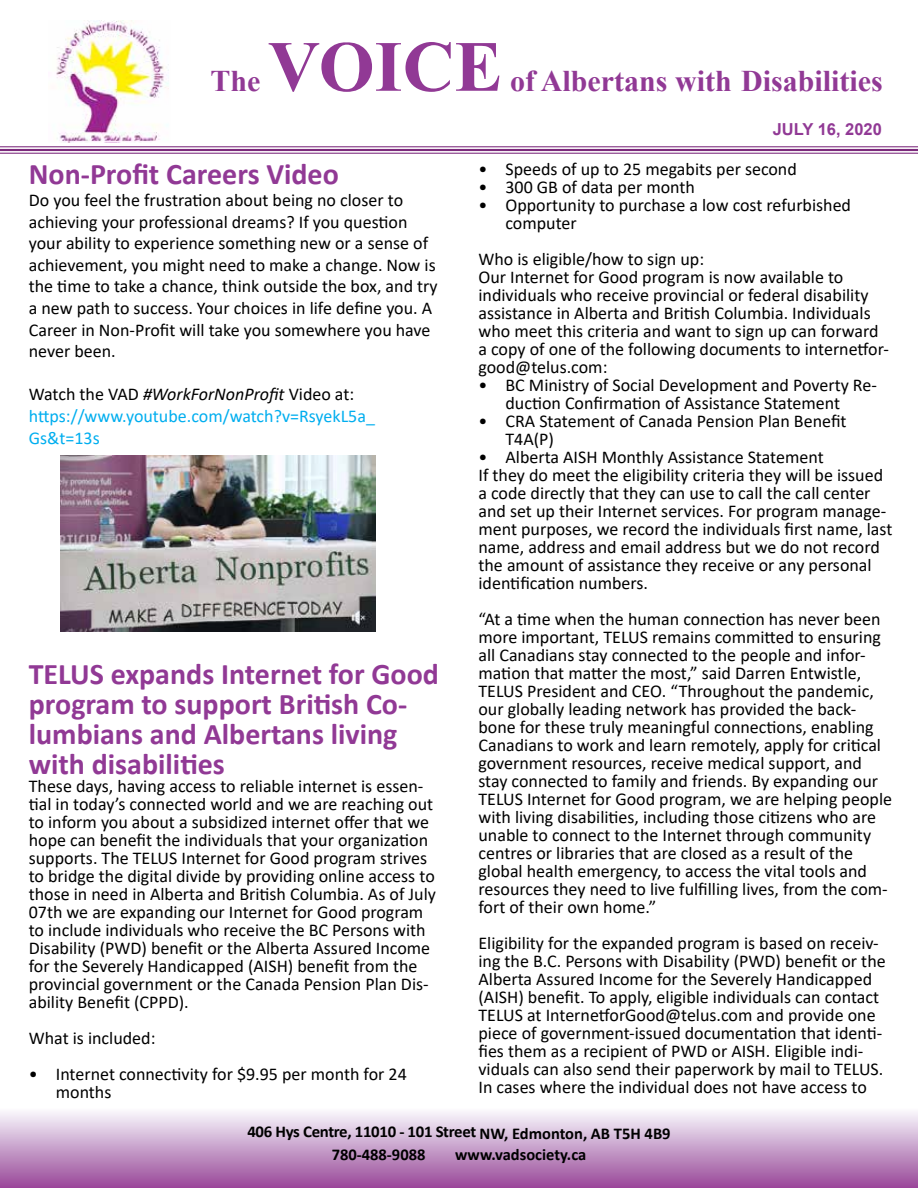
<style>
.page{position:relative;width:918px;height:1188px;background:#fff}
.page>*{position:absolute;margin:0;border:0;box-sizing:border-box;transform-origin:0 0}
.t1{font:700 72px "Times New Roman";color:#913995}
.t2{font:700 30px/30px "Calibri";color:#913995}
.t3{font:700 30px "Times New Roman";color:#913995}
.t4{font:18px/18px "Calibri";color:#000}
.t5{font:18px/21.6px "Calibri";color:#00aeef}
.t6{font:700 16.5px/22.5px "Calibri";letter-spacing:-.005em;color:#000}
.t7{font:700 16.5px "Arial";color:#913995}
.s1{color:#000}
.s2{font-style:italic;color:#000}
</style>
<div class="page">
<div style="left:0;top:1107px;width:918px;height:81px;background:linear-gradient(to bottom,#fcffff,#974698)"></div>
<img style="left:56px;top:20px;width:113px;height:122px">
<hr style="left:0;top:146px;width:918px;height:1px;background:#7c2a7c">
<hr style="left:0;top:149px;width:918px;height:2px;background:#7c2a7c">
<hr style="left:0;top:153px;width:918px;height:1px;background:#7c2a7c">
<img style="left:61px;top:455px;width:314px;height:177px">
<h2 class="t3" style="left:211px;top:59px;width:52px">The</h2>
<h1 class="t1" style="left:268px;top:15px;width:236px">VOICE</h1>
<h2 class="t3" style="left:510px;top:59px;width:374px">of Albertans with Disabilities</h2>
<p class="t7" style="left:773px;top:117px;width:111px">JULY 16, 2020</p>
<h2 class="t2" style="left:29px;top:159px;width:312px">Non-Profit Careers Video</h2>
<p class="t4" style="left:29px;top:189px;width:410px;line-height:21.6px">Do you feel the frustration about being no closer to achieving your professional dreams? If you question your ability to experience something new or a sense of achievement, you might need to make a change. Now is the time to take a chance, think outside the box, and try a new path to success. Your choices in life define you. A Career in Non-Profit will take you somewhere you have never been.</p>
<p class="t5" style="left:29px;top:383px;width:348px"><span class="s1">Watch the VAD</span> <span class="s2">#WorkForNonProfit</span> <span class="s1">Video at: </span>https://www.youtube.com/watch?v=RsyekL5a_<br>Gs&amp;t=13s</p>
<h2 class="t2" style="left:29px;top:658px;width:412px">TELUS expands Internet for Good program to support British Co&shy;lumbians and Albertans living with disabilities</h2>
<p class="t4" style="left:29px;top:776px;width:409px">These days, having access to reliable internet is essen&shy;tial in today’s connected world and we are reaching out to inform you about a subsidized internet offer that we hope can benefit the individuals that your organization supports. The TELUS Internet for Good program strives to bridge the digital divide by providing online access to those in need in Alberta and British Columbia. As of July 07th we are expanding our Internet for Good program to include individuals who receive the BC Persons with Disability (PWD) benefit or the Alberta Assured Income for the Severely Handicapped (AISH) benefit from the provincial government or the Canada Pension Plan Dis&shy;ability Benefit (CPPD).</p>
<p class="t4" style="left:29px;top:1028px;width:128px">What is included:</p>
<p class="t4" style="left:56px;top:1064px;width:353px;text-indent:-27px">• Internet connectivity for $9.95 per month for 24 months</p>
<p class="t4" style="left:478px;top:160px;width:320px">• Speeds of up to 25 megabits per second</p>
<p class="t4" style="left:478px;top:178px;width:218px">• 300 GB of data per month</p>
<p class="t4" style="left:505px;top:196px;width:347px;text-indent:-27px">• Opportunity to purchase a low cost refurbished computer</p>
<p class="t4" style="left:478px;top:250px;width:412px">Who is eligible/how to sign up:<br>Our Internet for Good program is now available to individuals who receive provincial or federal disability assistance in Alberta and British Columbia. Individuals who meet this criteria and want to sign up can forward a copy of one of the following documents to internetfor&shy;good@telus.com:</p>
<p class="t4" style="left:478px;top:376px;width:400px;text-align:center">• BC Ministry of Social Development and Poverty Re&shy;duction Confirmation of Assistance Statement</p>
<p class="t4" style="left:505px;top:412px;width:343px;text-indent:-27px">• CRA Statement of Canada Pension Plan Benefit<br>T4A(P)</p>
<p class="t4" style="left:478px;top:448px;width:415px">• Alberta AISH Monthly Assistance Statement<br>If they do meet the eligibility criteria they will be issued a code directly that they can use to call the call center and set up their Internet services. For program manage&shy;ment purposes, we record the individuals first name, last name, address and email address but we do not record the amount of assistance they receive or any personal identification numbers.</p>
<p class="t4" style="left:478px;top:610px;width:415px">“At a time when the human connection has never been more important, TELUS remains committed to ensuring all Canadians stay connected to the people and infor&shy;mation that matter the most,” said Darren Entwistle, TELUS President and CEO. “Throughout the pandemic, our globally leading network has provided the back&shy;bone for these truly meaningful connections, enabling Canadians to work and learn remotely, apply for critical government resources, receive medical support, and stay connected to family and friends. By expanding our TELUS Internet for Good program, we are helping people with living disabilities, including those citizens who are unable to connect to the Internet through community centres or libraries that are closed as a result of the global health emergency, to access the vital tools and resources they need to live fulfilling lives, from the com&shy;fort of their own home.”</p>
<p class="t4" style="left:478px;top:934px;width:409px">Eligibility for the expanded program is based on receiv&shy;ing the B.C. Persons with Disability (PWD) benefit or the Alberta Assured Income for the Severely Handicapped (AISH) benefit. To apply, eligible individuals can contact TELUS at InternetforGood@telus.com and provide one piece of government-issued documentation that identi&shy;fies them as a recipient of PWD or AISH. Eligible indi&shy;viduals can also send their paperwork by mail to TELUS.<br>In cases where the individual does not have access to</p>
<p class="t6" style="left:332px;top:1120px;width:340px;text-indent:-84px">406 Hys Centre, 11010 - 101 Street NW, Edmonton, AB T5H 4B9<br>780-488-9088</p>
<p class="t6" style="left:455px;top:1143px;width:133px">www.vadsociety.ca</p>
</div>
